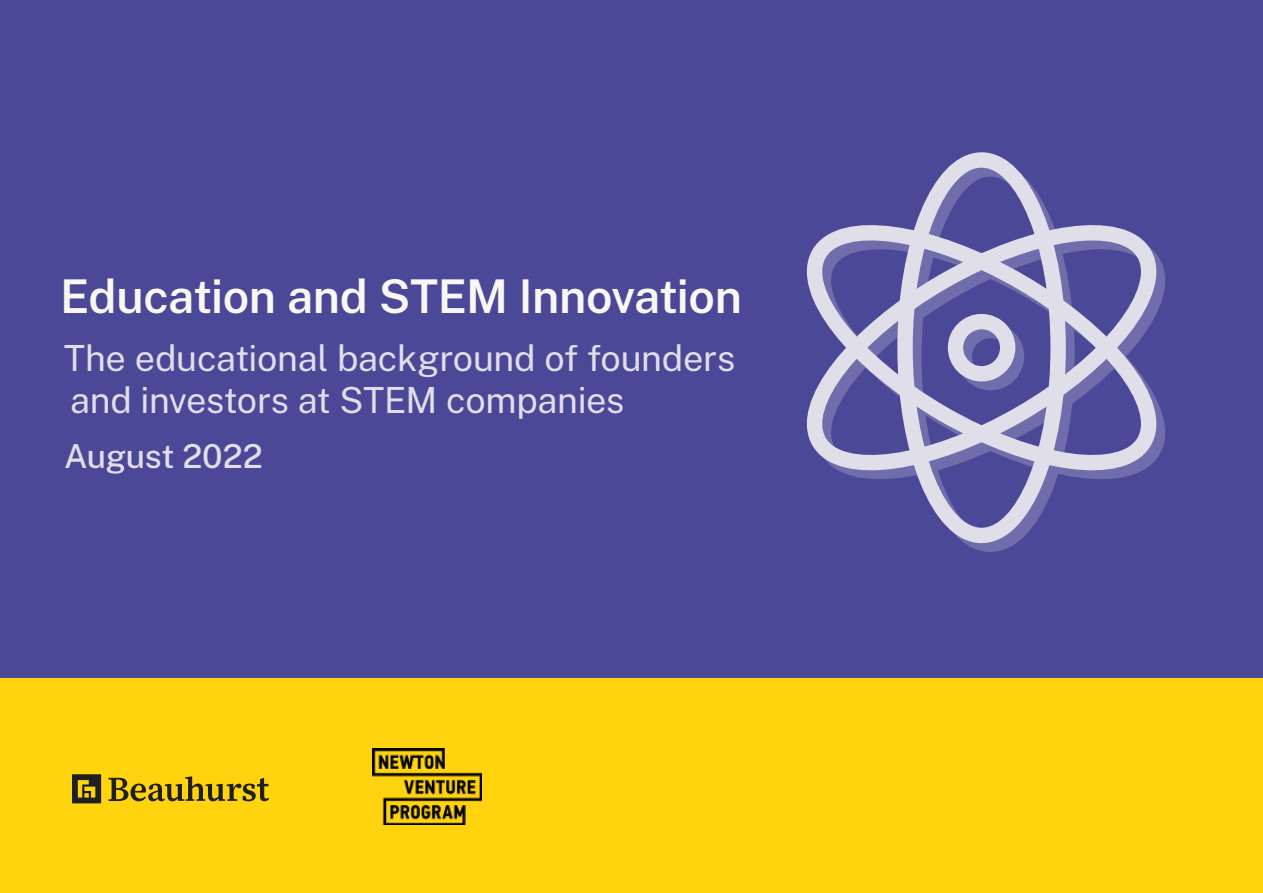
<style>
.page{position:relative;width:1263px;height:893px;background:#4b4897}
.page>*{position:absolute;margin:0;border:0;box-sizing:border-box;transform-origin:0 0}
.t1{font:600 46.5px "Public Sans";letter-spacing:-.01em;color:#f9f7f2}
.t2{font:36px/42px "Public Sans";letter-spacing:-.01em;color:#e0dee9}
.t3{font:500 33px "Public Sans";letter-spacing:-.01em;color:#e0dee9}
</style>
<div class="page">
<div style="left:0;top:679px;width:1263px;height:214px;background:#ffd40e"></div>
<svg style="left:927px;top:499px;width:122px;height:9px"></svg>
<div style="left:897px;top:152px;width:169px;height:391px;border:15px solid #e0dee9;border-radius:50%"></div>
<svg style="left:806px;top:196px;width:359px;height:303px"></svg>
<svg style="left:72px;top:774px;width:29px;height:29px"></svg>
<svg style="left:109px;top:776px;width:160px;height:25px"></svg>
<img style="left:372px;top:749px;width:110px;height:76px">
<p class="t1" style="left:60px;top:274px;width:683px">Education and STEM Innovation</p>
<p class="t2" style="left:64px;top:338px;width:673px">The educational background of founders and investors at STEM companies</p>
<p class="t3" style="left:64px;top:441px;width:200px">August 2022</p>
</div>
